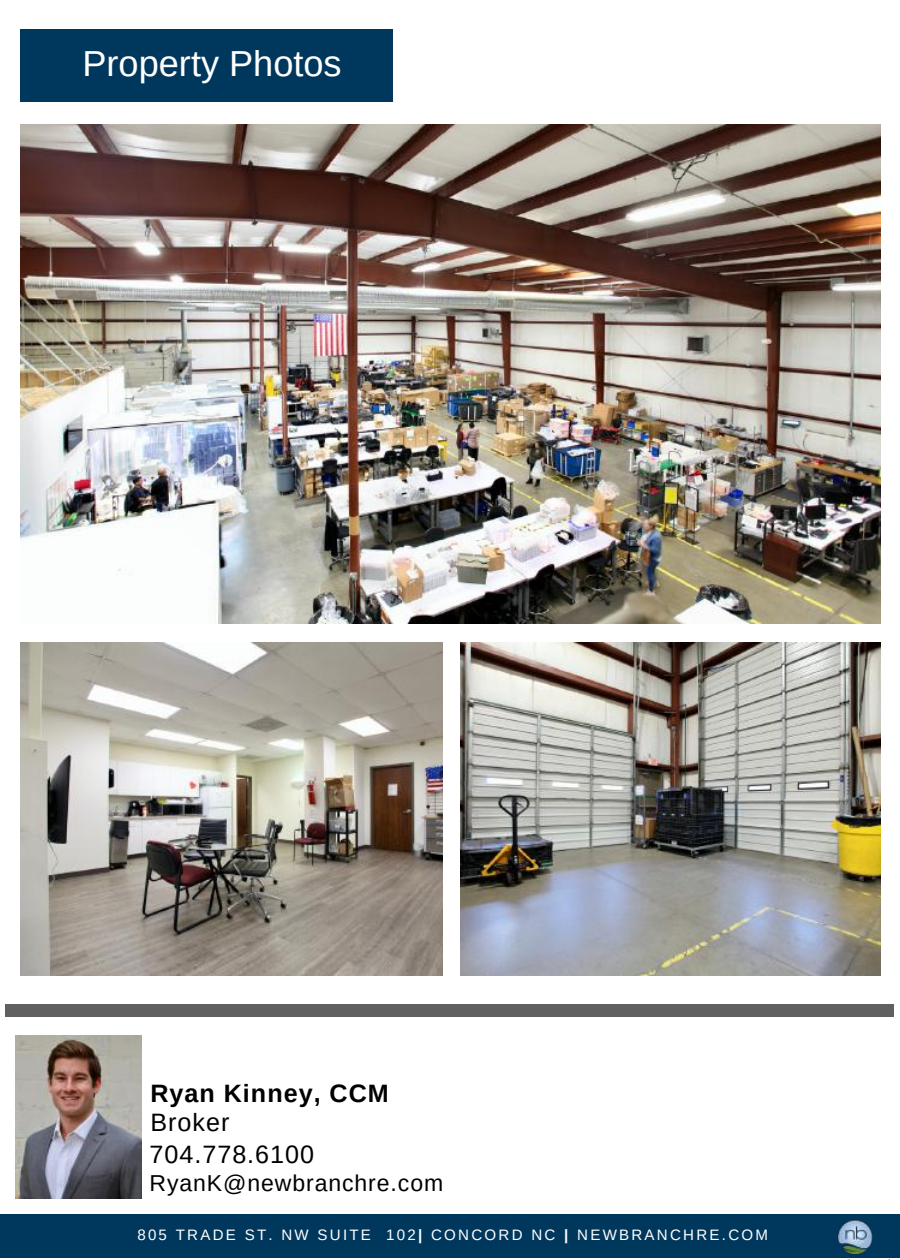
<style>
.page{position:relative;width:900px;height:1260px;background:#fff}
.page>*{position:absolute;margin:0;border:0;box-sizing:border-box;transform-origin:0 0}
.t1{font:36.25px "Arimo";color:#fff}
.t2{font:25.25px/31.5px "Arimo";letter-spacing:.04em;color:#000}
.t3{font:700 25.25px "Arimo";letter-spacing:.04em;color:#000}
.t4{font:23px "Arimo";letter-spacing:.04em;color:#000}
.t5{font:15px "Arimo";letter-spacing:.15em;color:#fff}
.s1{font-weight:700}
</style>
<div class="page">
<div style="left:0;top:1214px;width:900px;height:43px;background:#00385d"></div>
<img style="left:792px;top:1220px;width:108px;height:40px">
<div style="left:5px;top:1004px;width:889px;height:13px;background:#606060"></div>
<img style="left:20px;top:125px;width:861px;height:498px">
<img style="left:20px;top:642px;width:422px;height:334px">
<img style="left:461px;top:642px;width:420px;height:334px">
<div style="left:20px;top:29px;width:372px;height:72px;background:#00385d"></div>
<img style="left:16px;top:1035px;width:125px;height:163px">
<h1 class="t1" style="left:83px;top:43px;width:261px">Property Photos</h1>
<h2 class="t3" style="left:150px;top:1080px;width:240px">Ryan Kinney, CCM</h2>
<h2 class="t2" style="left:149px;top:1107px;width:166px">Broker<br>704.778.6100</h2>
<h3 class="t4" style="left:150px;top:1170px;width:295px">RyanK@newbranchre.com</h3>
<p class="t5" style="left:137px;top:1226px;width:632px">805 TRADE ST. NW SUITE 102<span class="s1">|</span> CONCORD NC <span class="s1">|</span> NEWBRANCHRE.COM</p>
</div>
